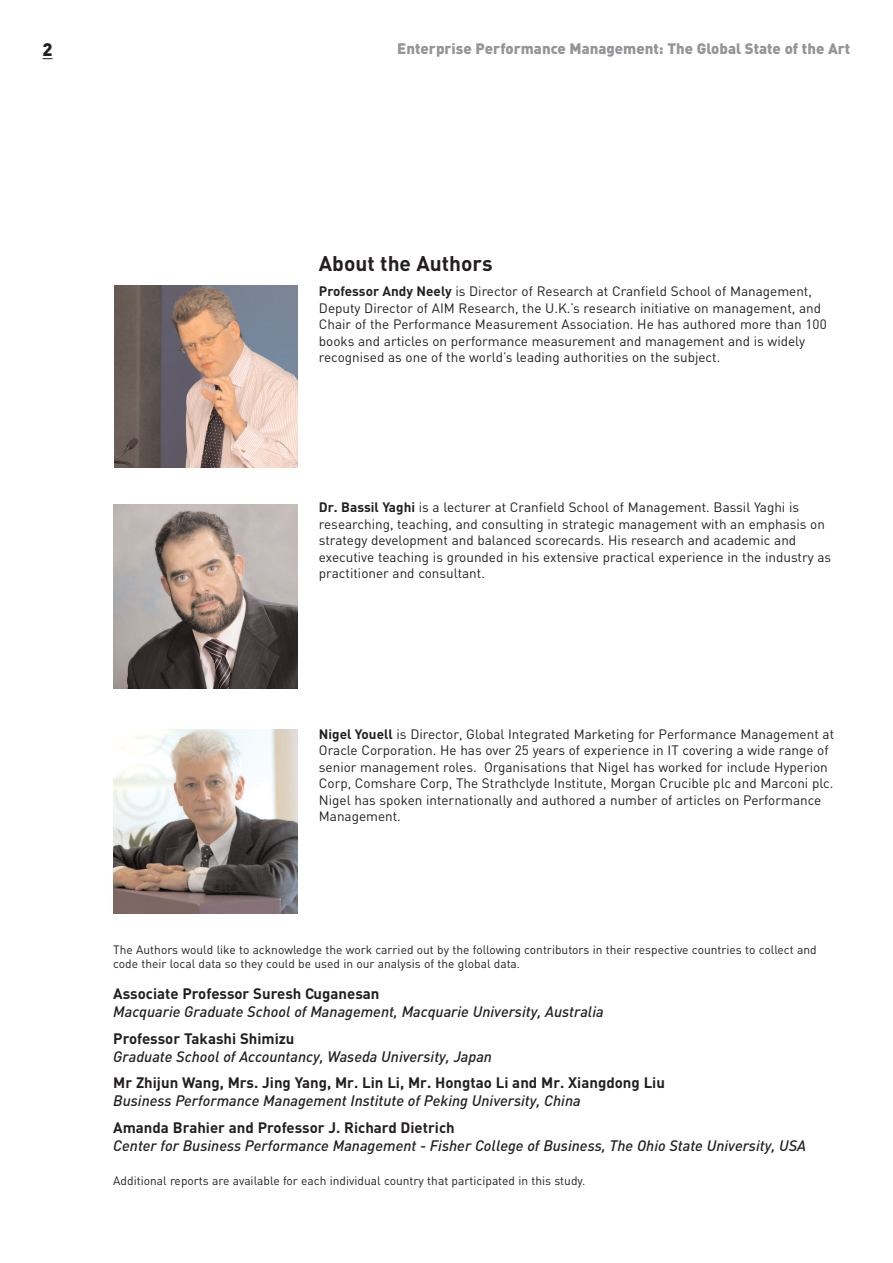
<style>
.page{position:relative;width:893px;height:1263px;background:#fff}
.page>*{position:absolute;margin:0;border:0;box-sizing:border-box;transform-origin:0 0}
.t1{font:700 21px "DIN";color:#231f20}
.t2{font:900 18px "DIN";color:#231f20}
.t3{font:italic 500 15px "DIN";color:#231f20}
.t4{font:700 15px "DIN";color:#231f20}
.t5{font:900 15px "DIN";color:#939598}
.t6{font:13.5px/16.5px "DIN";color:#231f20}
.t7{font:12px/14.4px "DIN";color:#231f20}
.s1{font-weight:700}
</style>
<div class="page">
<img style="left:115px;top:285px;width:183px;height:183px">
<img style="left:114px;top:505px;width:184px;height:184px">
<img style="left:113px;top:729px;width:185px;height:184px">
<h2 class="t2" style="left:43px;top:39px;width:12px">2</h2>
<p class="t5" style="left:397px;top:40px;width:455px">Enterprise Performance Management: The Global State of the Art</p>
<h1 class="t1" style="left:319px;top:251px;width:175px">About the Authors</h1>
<p class="t6" style="left:319px;top:283px;width:509px"><span class="s1">Professor Andy Neely</span> is Director of Research at Cranfield School of Management, Deputy Director of AIM Research, the U.K.’s research initiative on management, and Chair of the Performance Measurement Association. He has authored more than 100 books and articles on performance measurement and management and is widely recognised as one of the world’s leading authorities on the subject.</p>
<p class="t6" style="left:319px;top:499px;width:514px"><span class="s1">Dr. Bassil Yaghi</span> is a lecturer at Cranfield School of Management. Bassil Yaghi is researching, teaching, and consulting in strategic management with an emphasis on strategy development and balanced scorecards. His research and academic and executive teaching is grounded in his extensive practical experience in the industry as practitioner and consultant.</p>
<p class="t6" style="left:319px;top:725px;width:517px"><span class="s1">Nigel Youell</span> is Director, Global Integrated Marketing for Performance Management at Oracle Corporation. He has over 25 years of experience in IT covering a wide range of senior management roles. Organisations that Nigel has worked for include Hyperion Corp, Comshare Corp, The Strathclyde Institute, Morgan Crucible plc and Marconi plc.<br>Nigel has spoken internationally and authored a number of articles on Performance Management.</p>
<p class="t7" style="left:113px;top:942px;width:705px">The Authors would like to acknowledge the work carried out by the following contributors in their respective countries to collect and code their local data so they could be used in our analysis of the global data.</p>
<p class="t4" style="left:113px;top:985px;width:268px">Associate Professor Suresh Cuganesan</p>
<p class="t3" style="left:113px;top:1007px;width:492px">Macquarie Graduate School of Management, Macquarie University, Australia</p>
<p class="t4" style="left:113px;top:1029px;width:183px">Professor Takashi Shimizu</p>
<p class="t3" style="left:113px;top:1051px;width:380px">Graduate School of Accountancy, Waseda University, Japan</p>
<p class="t4" style="left:113px;top:1074px;width:553px">Mr Zhijun Wang, Mrs. Jing Yang, Mr. Lin Li, Mr. Hongtao Li and Mr. Xiangdong Liu</p>
<p class="t3" style="left:113px;top:1096px;width:469px">Business Performance Management Institute of Peking University, China</p>
<p class="t4" style="left:113px;top:1119px;width:343px">Amanda Brahier and Professor J. Richard Dietrich</p>
<p class="t3" style="left:113px;top:1140px;width:694px">Center for Business Performance Management - Fisher College of Business, The Ohio State University, USA</p>
<p class="t7" style="left:113px;top:1173px;width:474px">Additional reports are available for each individual country that participated in this study.</p>
</div>
